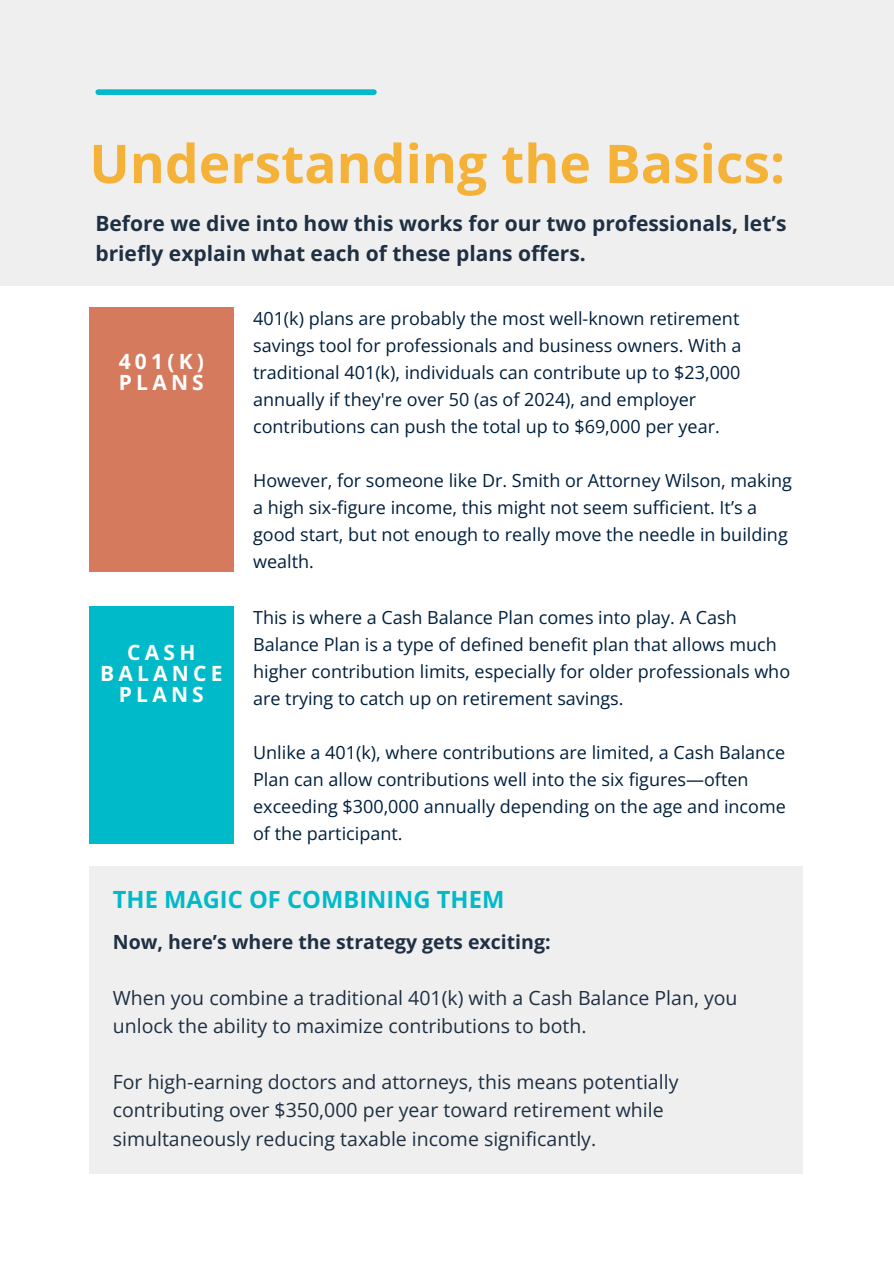
<style>
.page{position:relative;width:894px;height:1264px;background:#fff}
.page>*{position:absolute;margin:0;border:0;box-sizing:border-box;transform-origin:0 0}
.t1{font:700 53.4px "Open Sans";color:#f5b238}
.t2{font:700 23.7px "Open Sans";color:#00bac9}
.t3{font:700 21px/30.3px "Open Sans";color:#1f3042}
.t4{font:700 21px/21.3px "Open Sans";letter-spacing:.2em;color:#fff}
.t5{font:19.5px/28.2px "Open Sans";color:#1f3042}
.t6{font:700 19.5px "Open Sans";color:#1f3042}
.t7{font:18px/27px "Open Sans";color:#001f3d}
</style>
<div class="page">
<div style="left:89px;top:307px;width:144px;height:265px;background:#d67a5e"></div>
<div style="left:89px;top:606px;width:144px;height:237px;background:#00bac9"></div>
<div style="left:89px;top:866px;width:713px;height:308px;background:#efefef"></div>
<div style="left:0;top:0;width:893px;height:285px;background:#efefef"></div>
<div style="left:98px;top:89px;width:276px;height:6px;background:#00bac9"></div>
<p class="t1" style="left:89px;top:126px;width:697px">Understanding the Basics:</p>
<h1 class="t3" style="left:95px;top:208px;width:692px">Before we dive into how this works for our two professionals, let’s briefly explain what each of these plans offers.</h1>
<p class="t4" style="left:119px;top:350px;width:87px">401(K)<br>PLANS</p>
<p class="t4" style="left:100px;top:640px;width:124px;text-align:center">CASH<br>BALANCE<br>PLANS</p>
<p class="t7" style="left:253px;top:304px;width:489px">401(k) plans are probably the most well-known retirement savings tool for professionals and business owners. With a traditional 401(k), individuals can contribute up to $23,000 annually if they're over 50 (as of 2024), and employer contributions can push the total up to $69,000 per year.</p>
<h3 class="t7" style="left:253px;top:466px;width:540px">However, for someone like Dr. Smith or Attorney Wilson, making a high six-figure income, this might not seem sufficient. It’s a good start, but not enough to really move the needle in building wealth.</h3>
<h4 class="t7" style="left:253px;top:603px;width:538px">This is where a Cash Balance Plan comes into play. A Cash Balance Plan is a type of defined benefit plan that allows much higher contribution limits, especially for older professionals who are trying to catch up on retirement savings.</h4>
<h5 class="t7" style="left:253px;top:738px;width:534px">Unlike a 401(k), where contributions are limited, a Cash Balance Plan can allow contributions well into the six figures—often exceeding $300,000 annually depending on the age and income of the participant.</h5>
<h2 class="t2" style="left:113px;top:882px;width:393px">THE MAGIC OF COMBINING THEM</h2>
<h3 class="t6" style="left:113px;top:927px;width:439px">Now, here’s where the strategy gets exciting:</h3>
<p class="t5" style="left:113px;top:983px;width:626px">When you combine a traditional 401(k) with a Cash Balance Plan, you unlock the ability to maximize contributions to both.</p>
<p class="t5" style="left:113px;top:1067px;width:567px">For high-earning doctors and attorneys, this means potentially contributing over $350,000 per year toward retirement while simultaneously reducing taxable income significantly.</p>
</div>
